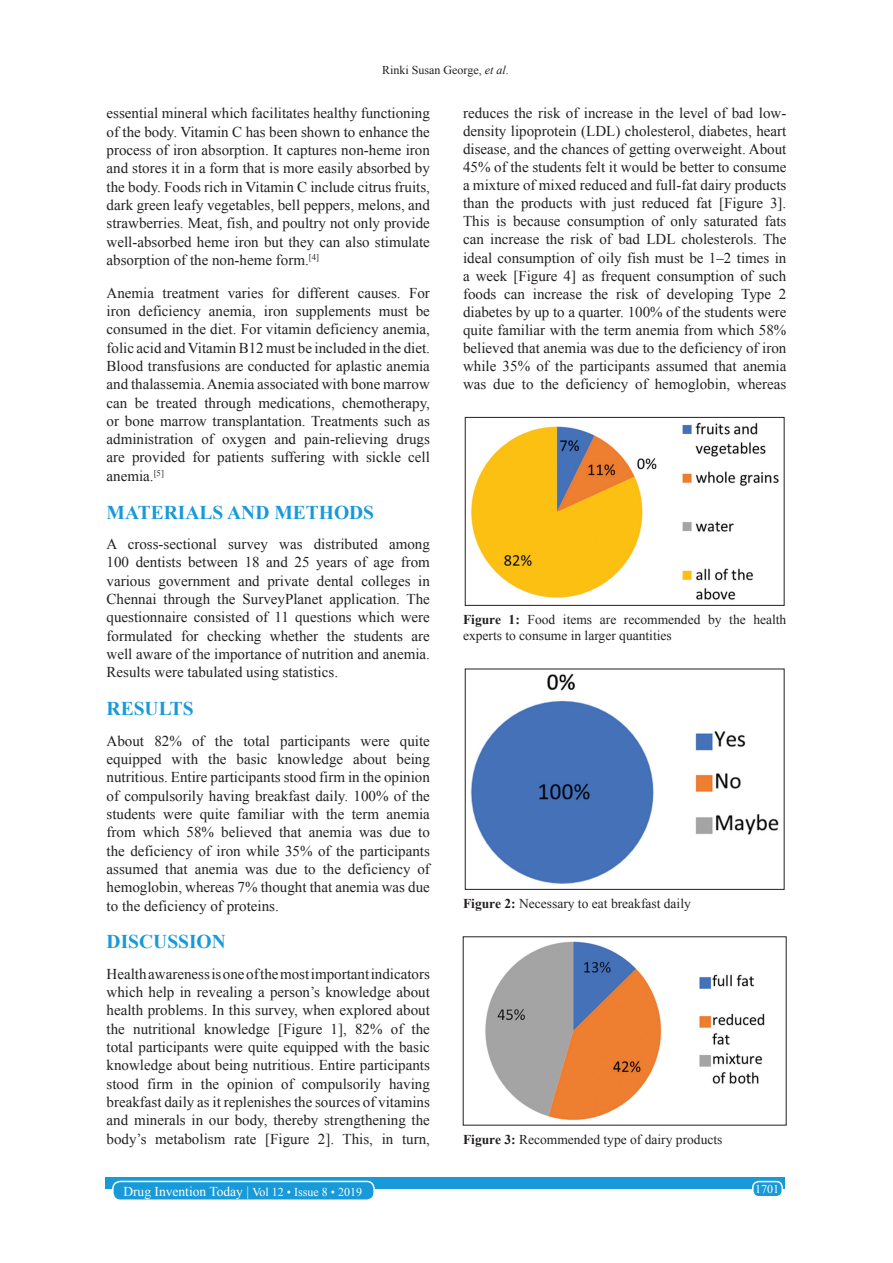
<style>
.page{position:relative;width:893px;height:1263px;background:#fff}
.page>*{position:absolute;margin:0;border:0;box-sizing:border-box;transform-origin:0 0}
.t1{font:700 19.5px "Times New Roman";color:#179ad7}
.TX{font:15px/18.3px "Times New Roman";color:#231f20;text-align:justify}
.FGC{font:13.5px/16.2px "Times New Roman";color:#231f20}
.foot1{font:13.5px "Times New Roman";color:#fff}
.t2{font:12px "Times New Roman";color:#231f20}
.foot1-2{font:12px "Times New Roman";color:#fff}
.s1{font-style:italic}
.s2{font-weight:700}
.s3{font-size:12px}
</style>
<div class="page">
<div style="left:105px;top:1177px;width:679px;height:12px;background:#179ad7"></div>
<div style="left:752px;top:1181px;width:29px;height:15px;background:#179ad7;border-radius:6px"></div>
<div style="left:751px;top:1180px;width:31px;height:17px;border:2px solid #fff;border-radius:6px"></div>
<div style="left:113px;top:1181px;width:261px;height:19px;background:#179ad7;border-radius:7px"></div>
<div style="left:112px;top:1180px;width:263px;height:21px;border:2px solid #fff;border-radius:7px"></div>
<img style="left:471px;top:422px;width:308px;height:178px">
<div style="left:465px;top:417px;width:319px;height:188px;border:1px solid #231f20"></div>
<img style="left:470px;top:673px;width:309px;height:211px">
<img style="left:485px;top:941px;width:280px;height:180px">
<p class="t2" style="left:382px;top:62px;width:128px">Rinki Susan George, <span class="s1">et al</span>.</p>
<p class="TX" style="left:106px;top:104px;width:325px">essential mineral which facilitates healthy functioning of the body. Vitamin C has been shown to enhance the process of iron absorption. It captures non-heme iron and stores it in a form that is more easily absorbed by the body. Foods rich in Vitamin C include citrus fruits, dark green leafy vegetables, bell peppers, melons, and strawberries. Meat, fish, and poultry not only provide well-absorbed heme iron but they can also stimulate absorption of the non-heme form.<sup>[4]</sup></p>
<p class="TX" style="left:106px;top:283px;width:325px">Anemia treatment varies for different causes. For iron deficiency anemia, iron supplements must be consumed in the diet. For vitamin deficiency anemia, folic acid and Vitamin B12 must be included in the diet.<br>Blood transfusions are conducted for aplastic anemia and thalassemia. Anemia associated with bone marrow can be treated through medications, chemotherapy, or bone marrow transplantation. Treatments such as administration of oxygen and pain-relieving drugs are provided for patients suffering with sickle cell anemia.<sup>[5]</sup></p>
<h1 class="t1" style="left:106px;top:498px;width:269px">MATERIALS AND METHODS</h1>
<p class="TX" style="left:106px;top:534px;width:325px">A cross-sectional survey was distributed among 100 dentists between 18 and 25 years of age from various government and private dental colleges in Chennai through the SurveyPlanet application. The questionnaire consisted of 11 questions which were formulated for checking whether the students are well aware of the importance of nutrition and anemia.<br>Results were tabulated using statistics.</p>
<h1 class="t1" style="left:106px;top:694px;width:89px">RESULTS</h1>
<p class="TX" style="left:106px;top:731px;width:325px">About 82% of the total participants were quite equipped with the basic knowledge about being nutritious. Entire participants stood firm in the opinion of compulsorily having breakfast daily. 100% of the students were quite familiar with the term anemia from which 58% believed that anemia was due to the deficiency of iron while 35% of the participants assumed that anemia was due to the deficiency of hemoglobin, whereas 7% thought that anemia was due to the deficiency of proteins.</p>
<h1 class="t1" style="left:106px;top:928px;width:121px">DISCUSSION</h1>
<p class="TX" style="left:106px;top:964px;width:325px">Health awareness is one of the most important indicators which help in revealing a person’s knowledge about health problems. In this survey, when explored about the nutritional knowledge [Figure 1], 82% of the total participants were quite equipped with the basic knowledge about being nutritious. Entire participants stood firm in the opinion of compulsorily having breakfast daily as it replenishes the sources of vitamins and minerals in our body, thereby strengthening the body’s metabolism rate [Figure 2]. This, in turn,</p>
<p class="TX" style="left:463px;top:104px;width:325px">reduces the risk of increase in the level of bad low&shy;density lipoprotein (LDL) cholesterol, diabetes, heart disease, and the chances of getting overweight. About 45% of the students felt it would be better to consume a mixture of mixed reduced and full-fat dairy products than the products with just reduced fat [Figure 3].<br>This is because consumption of only saturated fats can increase the risk of bad LDL cholesterols. The ideal consumption of oily fish must be 1–2 times in a week [Figure 4] as frequent consumption of such foods can increase the risk of developing Type 2 diabetes by up to a quarter. 100% of the students were quite familiar with the term anemia from which 58% believed that anemia was due to the deficiency of iron while 35% of the participants assumed that anemia was due to the deficiency of hemoglobin, whereas</p>
<p class="FGC" style="left:463px;top:611px;width:325px"><span class="s2">Figure 1:</span> Food items are recommended by the health experts to consume in larger quantities</p>
<p class="FGC" style="left:463px;top:895px;width:229px"><span class="s2">Figure 2:</span> Necessary to eat breakfast daily</p>
<p class="FGC" style="left:463px;top:1130px;width:261px"><span class="s2">Figure 3:</span> Recommended type of dairy products</p>
<p class="foot1" style="left:123px;top:1181px;width:240px">Drug Invention Today | <span class="s3">Vol 12 • Issue 8 • 2019</span></p>
<p class="foot1-2" style="left:754px;top:1180px;width:25px">1701</p>
</div>
